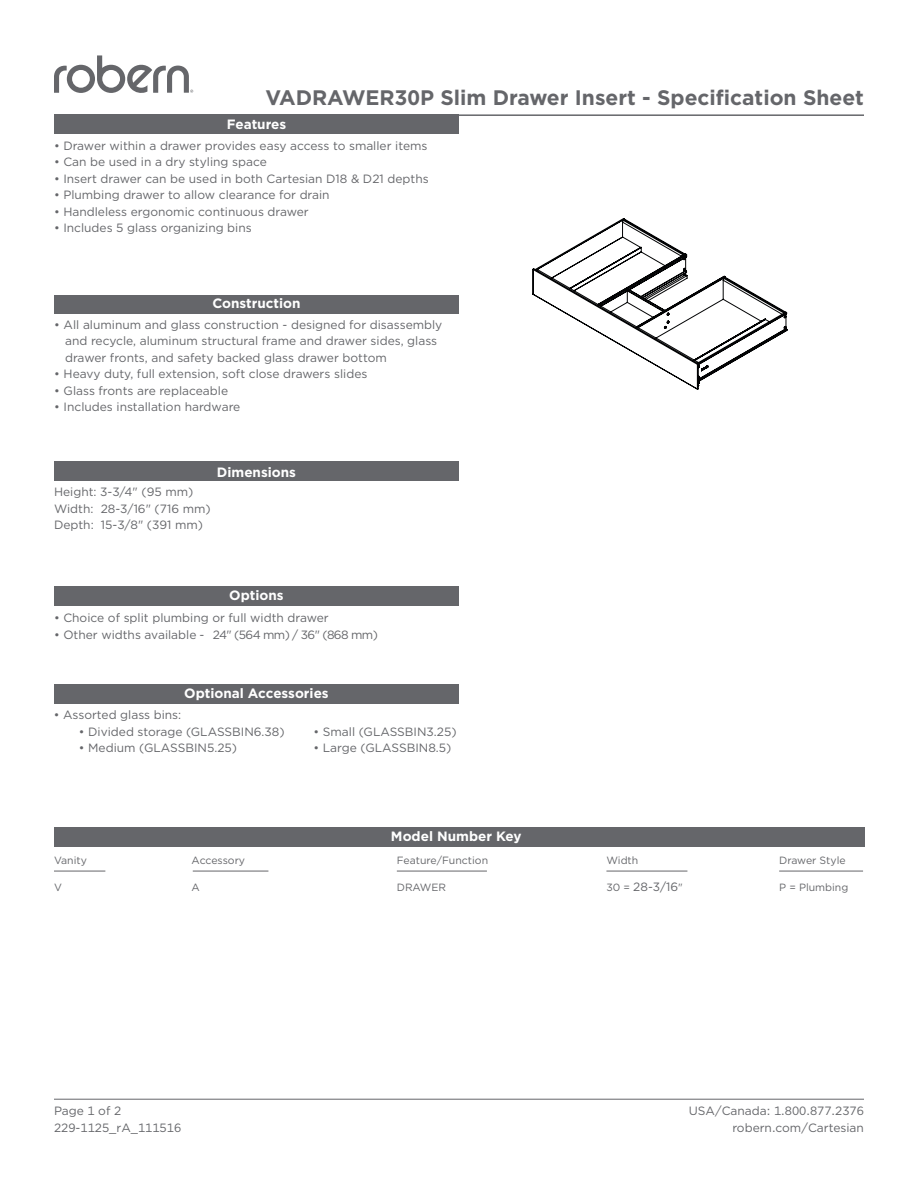
<style>
.page{position:relative;width:918px;height:1188px;background:#fff}
.page>*{position:absolute;margin:0;border:0;box-sizing:border-box;transform-origin:0 0}
.t1{font:700 21px "Gotham";color:#65666a}
.t2{font:700 13.5px "Gotham";color:#fff}
.t3{font:12px/16.5px "Gotham";color:#65666a}
.t4{font:10.5px "Gotham";color:#65666a}
.s1{font-size:10.5px}
</style>
<div class="page">
<hr style="left:54px;top:1099px;width:810px;height:1px;background:#65666a">
<div style="left:54px;top:115px;width:405px;height:19px;background:#65666a"></div>
<div style="left:54px;top:295px;width:405px;height:19px;background:#65666a"></div>
<div style="left:54px;top:586px;width:405px;height:19px;background:#65666a"></div>
<div style="left:54px;top:461px;width:405px;height:20px;background:#65666a"></div>
<hr style="left:54px;top:114px;width:810px;height:2px;background:#65666a">
<div style="left:54px;top:827px;width:811px;height:19px;background:#65666a"></div>
<hr style="left:193px;top:871px;width:75px;height:1px;background:#65666a">
<hr style="left:54px;top:871px;width:51px;height:1px;background:#65666a">
<svg style="left:54px;top:55px;width:139px;height:38px"></svg>
<div style="left:54px;top:684px;width:405px;height:20px;background:#65666a"></div>
<hr style="left:397px;top:871px;width:90px;height:1px;background:#65666a">
<svg style="left:533px;top:218px;width:254px;height:172px"></svg>
<hr style="left:779px;top:871px;width:84px;height:1px;background:#65666a">
<hr style="left:606px;top:871px;width:81px;height:1px;background:#65666a">
<h1 class="t1" style="left:265px;top:84px;width:600px">VADRAWER30P Slim Drawer Insert - Specification Sheet</h1>
<p class="t2" style="left:227px;top:115px;width:61px">Features</p>
<p class="t3" style="left:54px;top:137px;width:375px">• Drawer within a drawer provides easy access to smaller items</p>
<p class="t3" style="left:54px;top:154px;width:214px">• Can be used in a dry styling space</p>
<p class="t3" style="left:54px;top:170px;width:376px">• Insert drawer can be used in both Cartesian D18 &amp; D21 depths</p>
<p class="t3" style="left:54px;top:187px;width:277px">• Plumbing drawer to allow clearance for drain</p>
<p class="t3" style="left:54px;top:203px;width:256px">• Handleless ergonomic continuous drawer</p>
<p class="t3" style="left:54px;top:220px;width:199px">• Includes 5 glass organizing bins</p>
<p class="t2" style="left:212px;top:295px;width:90px">Construction</p>
<p class="t3" style="left:65px;top:316px;width:379px;text-indent:-11px">• All aluminum and glass construction - designed for disassembly and recycle, aluminum structural frame and drawer sides, glass drawer fronts, and safety backed glass drawer bottom</p>
<p class="t3" style="left:54px;top:366px;width:315px">• Heavy duty, full extension, soft close drawers slides</p>
<p class="t3" style="left:54px;top:382px;width:175px">• Glass fronts are replaceable</p>
<p class="t3" style="left:54px;top:399px;width:188px">• Includes installation hardware</p>
<p class="t3" style="left:54px;top:483px;width:158px">Height: 3-3/4" (95 mm)<br>Width: 28-3/16" (716 mm)<br>Depth: 15-3/8" (391 mm)</p>
<p class="t2" style="left:217px;top:463px;width:81px">Dimensions</p>
<p class="t2" style="left:229px;top:586px;width:56px">Options</p>
<p class="t3" style="left:54px;top:609px;width:276px">• Choice of split plumbing or full width drawer</p>
<p class="t3" style="left:54px;top:626px;width:325px">• Other widths available - 24" (564 mm) / 36" (868 mm)</p>
<p class="t2" style="left:184px;top:684px;width:146px">Optional Accessories</p>
<p class="t3" style="left:54px;top:706px;width:129px">• Assorted glass bins:</p>
<p class="t3" style="left:79px;top:723px;width:207px">• Divided storage (GLASSBIN6.38)</p>
<p class="t3" style="left:314px;top:723px;width:145px">• Small (GLASSBIN3.25)</p>
<p class="t3" style="left:79px;top:739px;width:160px">• Medium (GLASSBIN5.25)</p>
<p class="t3" style="left:314px;top:739px;width:139px">• Large (GLASSBIN8.5)</p>
<p class="t4" style="left:54px;top:854px;width:34px">Vanity</p>
<p class="t4" style="left:54px;top:881px;width:9px">V</p>
<p class="t4" style="left:192px;top:853px;width:55px">Accessory</p>
<p class="t4" style="left:192px;top:880px;width:10px">A</p>
<p class="t3" style="left:54px;top:1103px;width:129px">Page 1 of 2<br>229-1125_rA_111516</p>
<p class="t2" style="left:391px;top:827px;width:132px">Model Number Key</p>
<p class="t4" style="left:397px;top:854px;width:93px">Feature/Function</p>
<p class="t4" style="left:397px;top:881px;width:51px">DRAWER</p>
<p class="t4" style="left:606px;top:854px;width:33px">Width</p>
<p class="t3" style="left:606px;top:879px;width:78px"><span class="s1">30 =</span> 28-3/16<span class="s1">"</span></p>
<p class="t4" style="left:779px;top:854px;width:68px">Drawer Style</p>
<p class="t4" style="left:779px;top:881px;width:71px">P = Plumbing</p>
<p class="t3" style="left:689px;top:1103px;width:177px;text-align:right">USA/Canada: 1.800.877.2376 robern.com/Cartesian</p>
</div>
